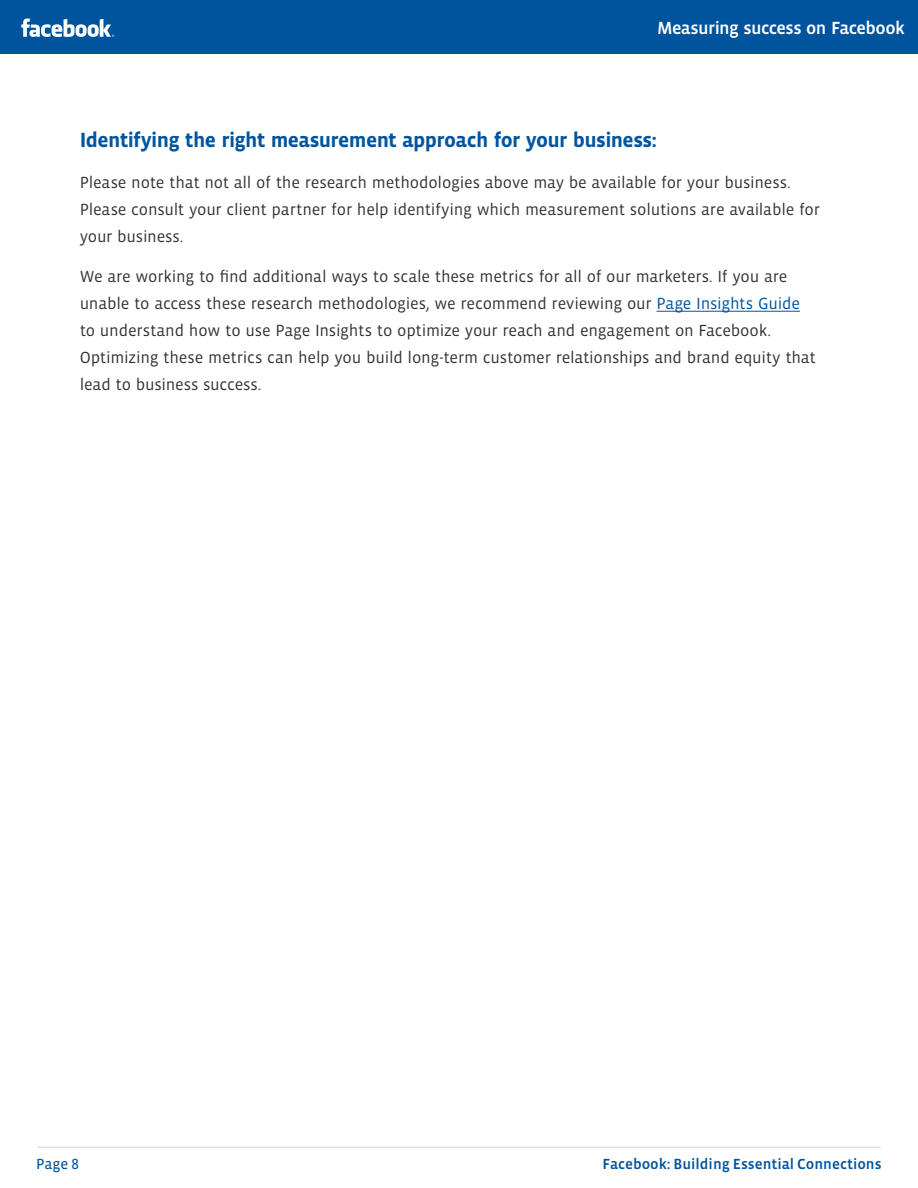
<style>
.page{position:relative;width:918px;height:1188px;background:#fff}
.page>*{position:absolute;margin:0;border:0;box-sizing:border-box;transform-origin:0 0}
.t1{font:700 21px "Vista Sans OT";letter-spacing:-.03em;color:#00549e}
.t2{font:500 18px "Vista Sans OT";letter-spacing:-.03em;color:#fff}
.t3{font:16.5px/27px "Vista Sans OT";letter-spacing:-.01em;color:#333}
.t4{font:500 15px "Vista Sans OT";color:#00549e}
.t5{font:15px "Vista Sans OT";color:#00549e}
.s1{color:#00549e}
</style>
<div class="page">
<div style="left:0;top:0;width:918px;height:54px;background:#00549e"></div>
<svg style="left:21px;top:19px;width:93px;height:18px"></svg>
<hr style="left:37px;top:1147px;width:844px;height:1px;background:#d2d2d2">
<hr style="left:656px;top:311px;width:144px;height:1px;background:#00549e">
<p class="t2" style="left:657px;top:18px;width:249px">Measuring success on Facebook</p>
<p class="t1" style="left:80px;top:129px;width:579px">Identifying the right measurement approach for your business:</p>
<p class="t3" style="left:80px;top:169px;width:742px">Please note that not all of the research methodologies above may be available for your business.<br>Please consult your client partner for help identifying which measurement solutions are available for your business.</p>
<p class="t3" style="left:80px;top:263px;width:738px">We are working to find additional ways to scale these metrics for all of our marketers. If you are unable to access these research methodologies, we recommend reviewing our <span class="s1">Page Insights Guide </span>to understand how to use Page Insights to optimize your reach and engagement on Facebook.<br>Optimizing these metrics can help you build long-term customer relationships and brand equity that lead to business success.</p>
<p class="t5" style="left:36px;top:1156px;width:44px">Page 8</p>
<p class="t4" style="left:603px;top:1156px;width:281px">Facebook: Building Essential Connections</p>
</div>
